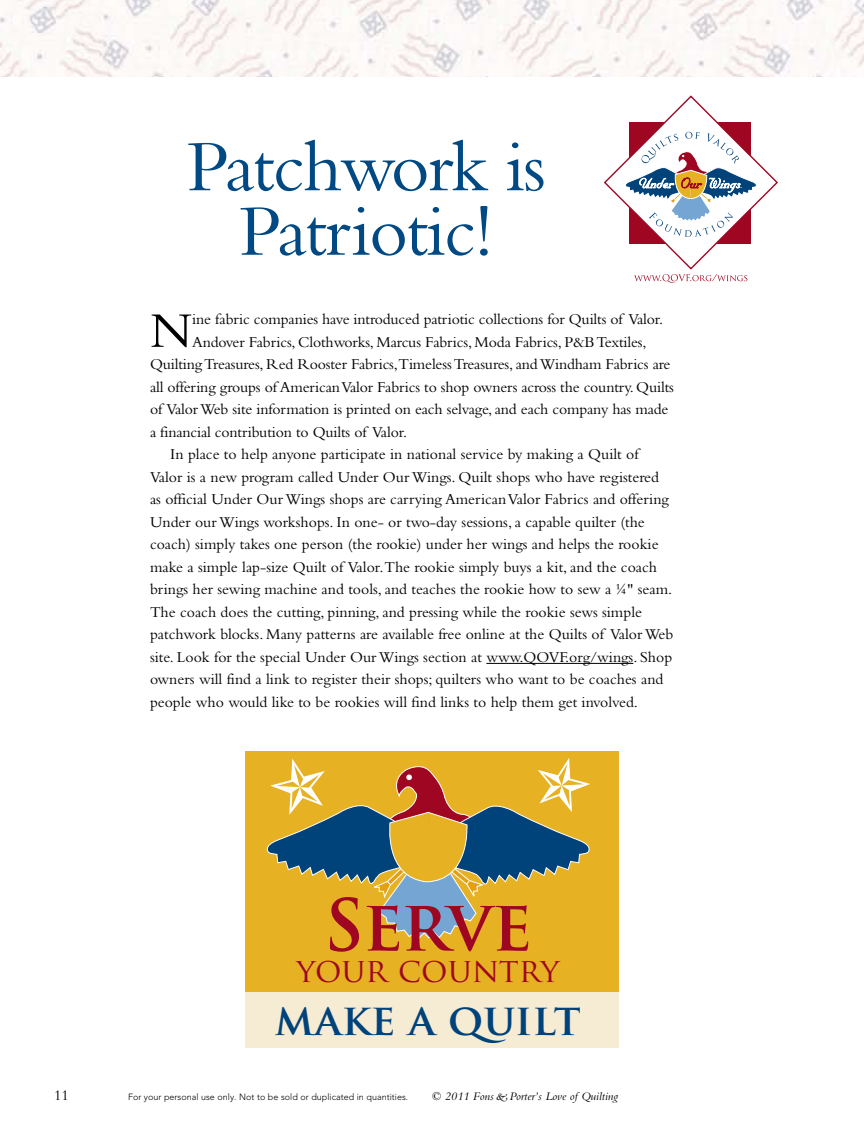
<style>
.page{position:relative;width:864px;height:1134px;background:#fff}
.page>*{position:absolute;margin:0;border:0;box-sizing:border-box;transform-origin:0 0}
.t1{font:75px/64.5px "Bembo";letter-spacing:-.025em;color:#004983;text-align:center}
.t2{font:700 69.75px "Trajan Pro";letter-spacing:-.02em;color:#9e0621}
.t3{font:51.9px "Bembo";color:#000}
.t4{font:700 42.75px "Trajan Pro";color:#00427a}
.t5{font:32.85px "Trajan Pro";color:#9e0621}
.t6{font:15.75px "Bembo";color:#000}
.t7{font:15px "Bembo";color:#000}
.t8{font:italic 12px "Bembo";color:#000}
.t9{font:300 9px "Avenir";color:#000}
</style>
<div class="page">
<img style="left:0;top:0;width:864px;height:76px">
<hr style="left:486px;top:663px;width:147px;height:1px;background:#000">
<div style="left:245px;top:752px;width:374px;height:296px;background:#f6ebd3"></div>
<div style="left:245px;top:752px;width:374px;height:240px;background:#e6b122"></div>
<svg style="left:266px;top:758px;width:324px;height:181px"></svg>
<svg style="left:603px;top:95px;width:175px;height:188px"></svg>
<h1 class="t1" style="left:187px;top:133px;width:361px">Patchwork is<br>Patriotic!</h1>
<h3 class="t3" style="left:150px;top:300px;width:44px">N</h3>
<p class="t6" style="left:192px;top:310px;width:473px">ine fabric companies have introduced patriotic collections for Quilts of Valor.</p>
<p class="t6" style="left:192px;top:333px;width:456px">Andover Fabrics, Clothworks, Marcus Fabrics, Moda Fabrics, P&amp;B Textiles,</p>
<p class="t6" style="left:150px;top:355px;width:522px">QuiltingTreasures, Red Rooster Fabrics,TimelessTreasures, andWindham Fabrics are</p>
<p class="t6" style="left:150px;top:378px;width:525px">all offering groups of American Valor Fabrics to shop owners across the country. Quilts</p>
<p class="t6" style="left:150px;top:400px;width:520px">of ValorWeb site information is printed on each selvage, and each company has made</p>
<p class="t6" style="left:150px;top:423px;width:259px">a financial contribution to Quilts of Valor.</p>
<p class="t6" style="left:170px;top:445px;width:470px">In place to help anyone participate in national service by making a Quilt of</p>
<p class="t6" style="left:150px;top:468px;width:511px">Valor is a new program called Under OurWings. Quilt shops who have registered</p>
<p class="t6" style="left:150px;top:490px;width:520px">as official Under OurWings shops are carrying AmericanValor Fabrics and offering</p>
<p class="t6" style="left:150px;top:513px;width:496px">Under ourWings workshops. In one- or two-day sessions, a capable quilter (the</p>
<p class="t6" style="left:150px;top:535px;width:510px">coach) simply takes one person (the rookie) under her wings and helps the rookie</p>
<p class="t6" style="left:150px;top:558px;width:509px">make a simple lap-size Quilt of Valor.The rookie simply buys a kit, and the coach</p>
<p class="t6" style="left:150px;top:580px;width:524px">brings her sewing machine and tools, and teaches the rookie how to sew a ¼" seam.</p>
<p class="t6" style="left:150px;top:603px;width:494px">The coach does the cutting, pinning, and pressing while the rookie sews simple</p>
<p class="t6" style="left:150px;top:625px;width:525px">patchwork blocks. Many patterns are available free online at the Quilts of ValorWeb</p>
<p class="t6" style="left:150px;top:648px;width:524px">site. Look for the special Under OurWings section at www.QOVF.org/wings. Shop</p>
<p class="t6" style="left:150px;top:670px;width:515px">owners will find a link to register their shops; quilters who want to be coaches and</p>
<p class="t6" style="left:150px;top:693px;width:489px">people who would like to be rookies will find links to help them get involved.</p>
<h2 class="t2" style="left:324px;top:882px;width:210px">SERVE</h2>
<h3 class="t5" style="left:296px;top:949px;width:264px">YOUR COUNTRY</h3>
<h3 class="t4" style="left:275px;top:993px;width:308px">MAKE A QUILT</h3>
<p class="t7" style="left:54px;top:1087px;width:16px">11</p>
<p class="t9" style="left:128px;top:1092px;width:282px">For your personal use only. Not to be sold or duplicated in quantities.</p>
<p class="t8" style="left:432px;top:1090px;width:63px">© 2011 Fons</p>
<p class="t8" style="left:509px;top:1090px;width:110px">Porter’s Love of Quilting</p>
</div>
